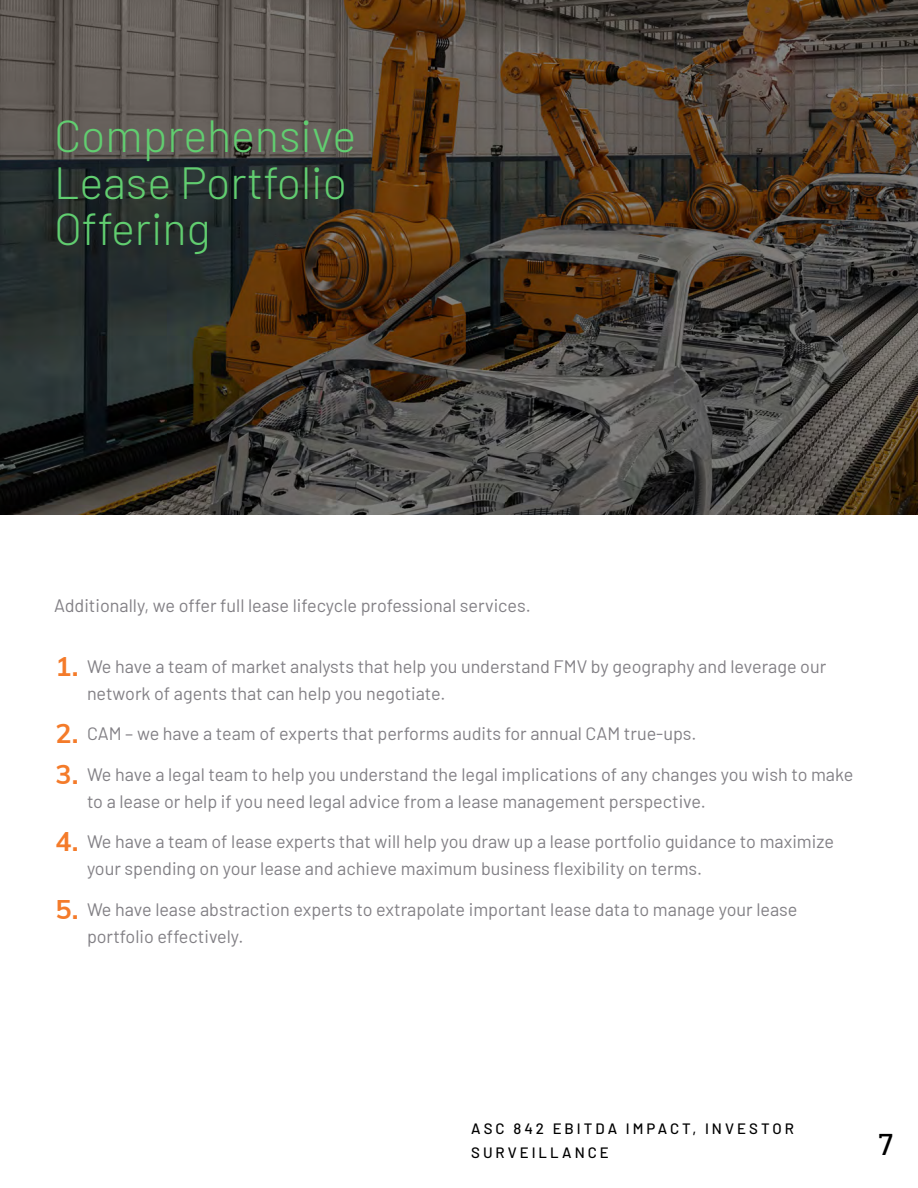
<style>
.page{position:relative;width:918px;height:1188px;background:#fff}
.page>*{position:absolute;margin:0;border:0;box-sizing:border-box;transform-origin:0 0}
.t1{font:300 45px/46.5px "Barlow";color:#61ce70}
.t2{font:500 30px "Barlow";color:#000}
.t3{font:18px/27px "Barlow";color:#828085}
.t4{font:500 15px/24px "Barlow";letter-spacing:.2em;color:#000}
.s1{font-family:"Muli";font-weight:700;font-size:27px;color:#f47b2a}
</style>
<div class="page">
<img style="left:0;top:0;width:918px;height:514px">
<h1 class="t1" style="left:54px;top:109px;width:304px">Comprehensive<br>Lease Portfolio<br>Offering</h1>
<p class="t3" style="left:54px;top:591px;width:478px">Additionally, we offer full lease lifecycle professional services.</p>
<p class="t3" style="left:87px;top:651px;width:741px;text-indent:-32px"><span class="s1">1.</span> We have a team of market analysts that help you understand FMV by geography and leverage our network of agents that can help you negotiate.</p>
<p class="t3" style="left:56px;top:719px;width:643px"><span class="s1">2.</span> CAM – we have a team of experts that performs audits for annual CAM true-ups.</p>
<p class="t3" style="left:87px;top:759px;width:768px;text-indent:-32px"><span class="s1">3.</span> We have a legal team to help you understand the legal implications of any changes you wish to make to a lease or help if you need legal advice from a lease management perspective.</p>
<p class="t3" style="left:87px;top:827px;width:749px;text-indent:-32px"><span class="s1">4.</span> We have a team of lease experts that will help you draw up a lease portfolio guidance to maximize your spending on your lease and achieve maximum business flexibility on terms.</p>
<p class="t3" style="left:87px;top:894px;width:712px;text-indent:-32px"><span class="s1">5.</span> We have lease abstraction experts to extrapolate important lease data to manage your lease portfolio effectively.</p>
<p class="t4" style="left:471px;top:1115px;width:324px">ASC 842 EBITDA IMPACT, INVESTOR<br>SURVEILLANCE</p>
<h2 class="t2" style="left:878px;top:1122px;width:16px">7</h2>
</div>
